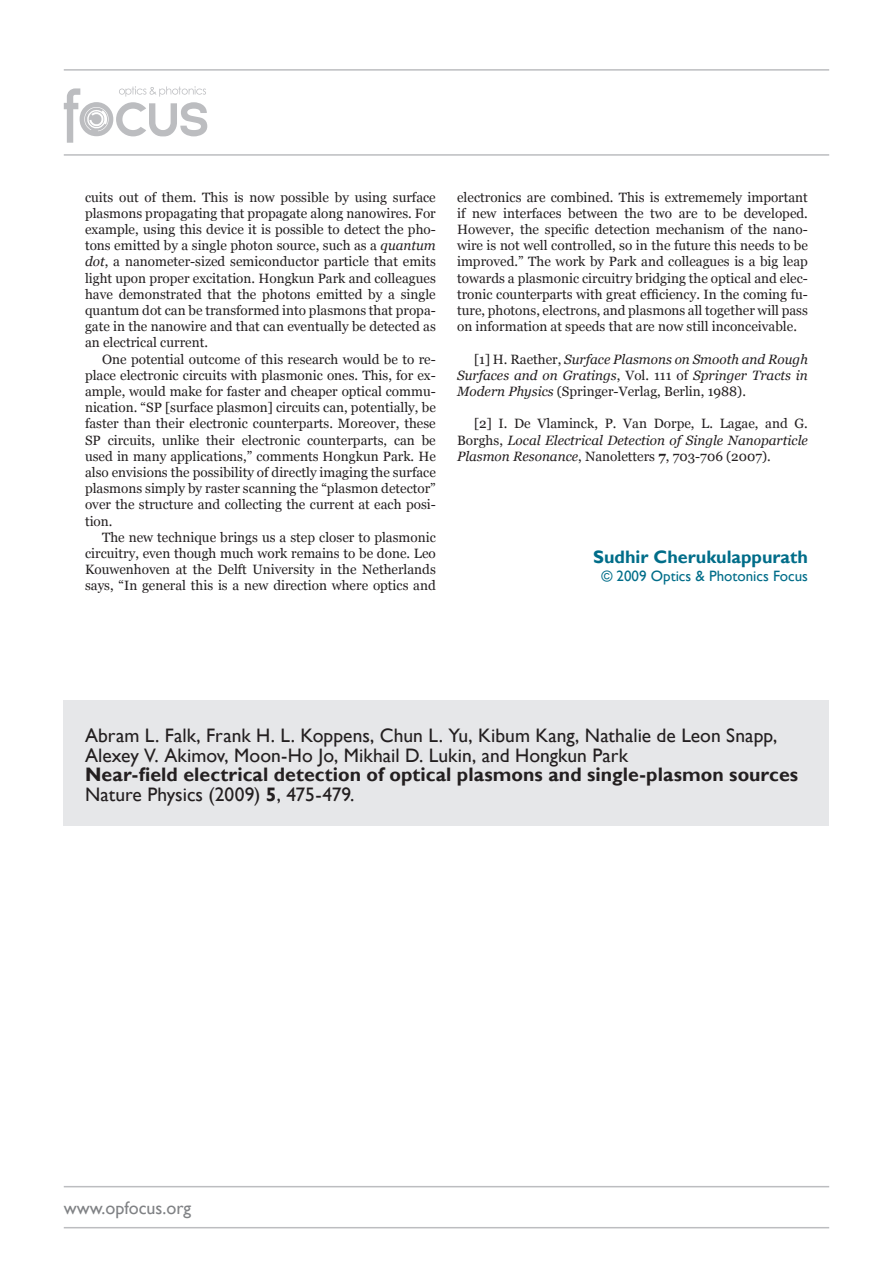
<style>
.page{position:relative;width:893px;height:1263px;background:#fff}
.page>*{position:absolute;margin:0;border:0;box-sizing:border-box;transform-origin:0 0}
.t1{font:19.5px/19.5px "Gill Sans";color:#231f20}
.t2{font:700 19.5px "Gill Sans";letter-spacing:.005em;color:#231f20}
.t3{font:700 18px "Gill Sans";color:#006d89}
.t4{font:18px "Gill Sans";color:#808285}
.t5{font:15px "Gill Sans";color:#006d89}
.t6{font:13.5px/16.2px "Georgia";color:#231f20;text-align:justify}
.t7{font:italic 13.5px/16.2px "Georgia";color:#231f20;text-align:justify}
.s1{font-style:italic}
.s2{font-style:normal}
.s3{font-weight:700}
</style>
<div class="page">
<svg style="left:64px;top:86px;width:143px;height:57px"></svg>
<hr style="left:64px;top:154px;width:765px;height:2px;background:#bcbdc0">
<hr style="left:64px;top:1227px;width:765px;height:1px;background:#bcbdc0">
<hr style="left:64px;top:69px;width:765px;height:2px;background:#bcbdc0">
<hr style="left:64px;top:1186px;width:765px;height:1px;background:#bcbdc0">
<div style="left:64px;top:700px;width:765px;height:126px;background:#e6e7e9"></div>
<p class="t6" style="left:85px;top:189px;width:352px">cuits out of them. This is now possible by using surface plasmons propagating that propagate along nanowires. For example, using this device it is possible to detect the pho&shy;tons emitted by a single photon source, such as a <span class="s1">quantum dot</span>, a nanometer-sized semiconductor particle that emits light upon proper excitation. Hongkun Park and colleagues have demonstrated that the photons emitted by a single quantum dot can be transformed into plasmons that propa&shy;gate in the nanowire and that can eventually be detected as an electrical current.</p>
<p class="t6" style="left:85px;top:351px;width:352px;text-indent:17px">One potential outcome of this research would be to re&shy;place electronic circuits with plasmonic ones. This, for ex&shy;ample, would make for faster and cheaper optical commu&shy;nication. “SP [surface plasmon] circuits can, potentially, be faster than their electronic counterparts. Moreover, these SP circuits, unlike their electronic counterparts, can be used in many applications,” comments Hongkun Park. He also envisions the possibility of directly imaging the surface plasmons simply by raster scanning the “plasmon detector” over the structure and collecting the current at each posi&shy;tion.</p>
<p class="t6" style="left:85px;top:529px;width:352px;text-indent:17px">The new technique brings us a step closer to plasmonic circuitry, even though much work remains to be done. Leo Kouwenhoven at the Delft University in the Netherlands says, “In general this is a new direction where optics and</p>
<p class="t6" style="left:457px;top:189px;width:352px">electronics are combined. This is extrememely important if new interfaces between the two are to be developed.<br>However, the specific detection mechanism of the nano&shy;wire is not well controlled, so in the future this needs to be improved.” The work by Park and colleagues is a big leap towards a plasmonic circuitry bridging the optical and elec&shy;tronic counterparts with great efficiency. In the coming fu&shy;ture, photons, electrons, and plasmons all together will pass on information at speeds that are now still inconceivable.</p>
<p class="t7" style="left:457px;top:351px;width:352px;text-indent:17px"><span class="s2">[1] H. Raether,</span> Surface Plasmons on Smooth and Rough Surfaces and on Gratings<span class="s2">, Vol. 111 of</span> Springer Tracts in Modern Physics <span class="s2">(Springer-Verlag, Berlin, 1988).</span></p>
<p class="t6" style="left:457px;top:416px;width:352px;text-indent:17px">[2] I. De Vlaminck, P. Van Dorpe, L. Lagae, and G.<br>Borghs, <span class="s1">Local Electrical Detection of Single Nanoparticle Plasmon Resonance</span>, Nanoletters <span class="s3">7</span>, 703-706 (2007).</p>
<p class="t3" style="left:593px;top:546px;width:216px">Sudhir Cherukulappurath</p>
<p class="t5" style="left:601px;top:568px;width:208px">© 2009 Optics &amp; Photonics Focus</p>
<p class="t1" style="left:85px;top:726px;width:694px">Abram L. Falk, Frank H. L. Koppens, Chun L. Yu, Kibum Kang, Nathalie de Leon Snapp,<br>Alexey V. Akimov, Moon-Ho Jo, Mikhail D. Lukin, and Hongkun Park</p>
<p class="t2" style="left:85px;top:763px;width:715px">Near-field electrical detection of optical plasmons and single-plasmon sources</p>
<p class="t1" style="left:85px;top:785px;width:271px">Nature Physics (2009) <span class="s3">5</span>, 475-479.</p>
<p class="t4" style="left:64px;top:1197px;width:129px">www.opfocus.org</p>
</div>
